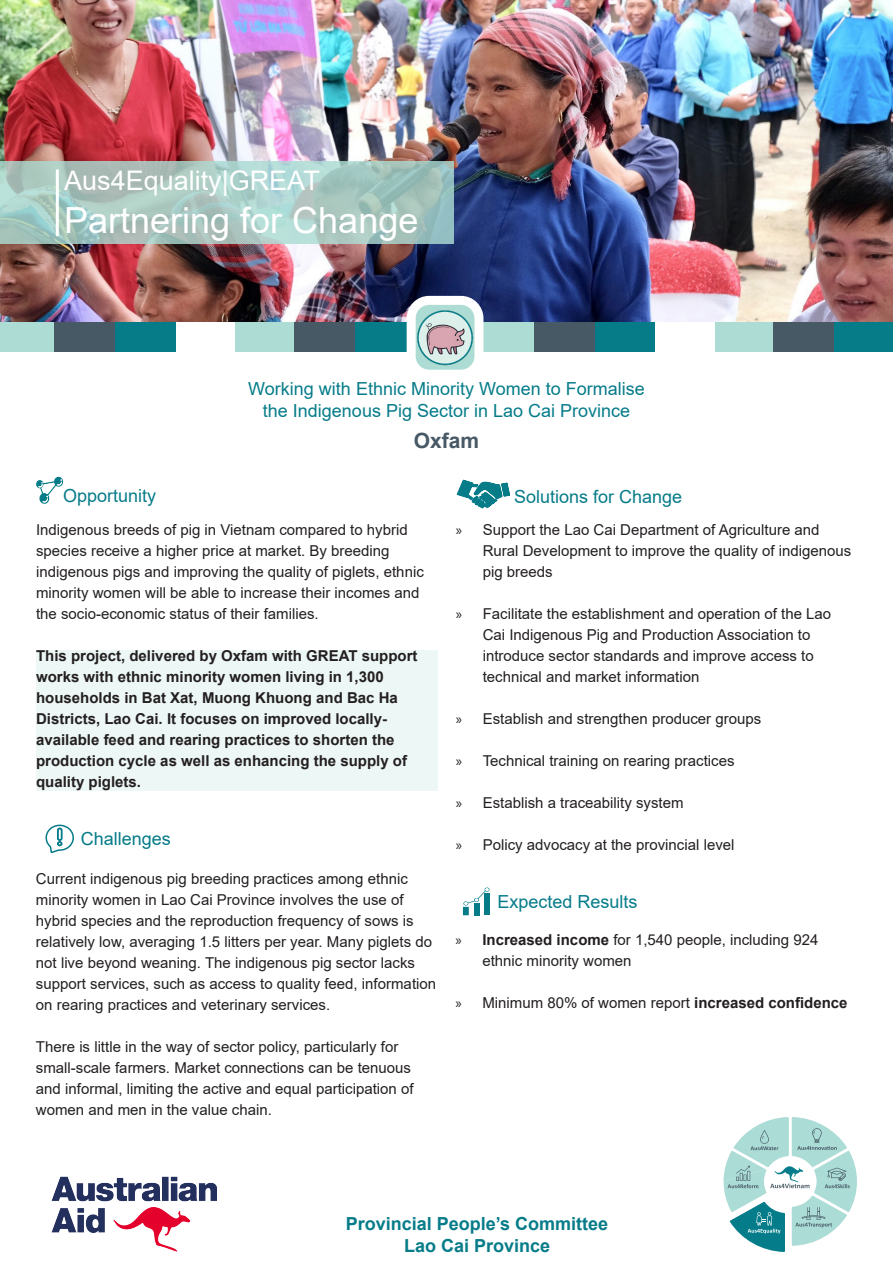
<style>
.page{position:relative;width:893px;height:1263px;background:#fff}
.page>*{position:absolute;margin:0;border:0;box-sizing:border-box;transform-origin:0 0}
.t1{font:36px "Arial";color:#fff}
.t2{font:27px "Arial";color:#fff}
.t3{font:700 21px "Arial";color:#485966}
.t4{font:18px "Arial";color:#067c89}
.t5{font:700 18px "Arial";color:#067c89}
.t6{font:15px/21px "Arial";color:#231f20}
.t7{font:700 15px/21px "Arial";color:#231f20}
.s1{font-family:"Myriad Pro"}
.s2{font-weight:700}
</style>
<div class="page">
<img style="left:0;top:0;width:893px;height:322px">
<svg style="left:0;top:161px;width:454px;height:83px;background:#a8c7c1"></svg>
<hr style="left:56px;top:169px;width:3px;height:67px;background:#fff">
<div style="left:36px;top:650px;width:401px;height:140px;background:#edf7f5"></div>
<svg style="left:45px;top:824px;width:29px;height:30px"></svg>
<svg style="left:36px;top:476px;width:27px;height:28px"></svg>
<svg style="left:456px;top:479px;width:55px;height:30px"></svg>
<svg style="left:463px;top:887px;width:27px;height:28px"></svg>
<div style="left:715px;top:322px;width:60px;height:30px;background:#acdcd3"></div>
<div style="left:0;top:322px;width:56px;height:30px;background:#acdcd3"></div>
<div style="left:115px;top:322px;width:60px;height:30px;background:#067c89"></div>
<div style="left:55px;top:322px;width:60px;height:30px;background:#485966"></div>
<div style="left:236px;top:322px;width:60px;height:30px;background:#acdcd3"></div>
<div style="left:355px;top:322px;width:60px;height:30px;background:#067c89"></div>
<div style="left:294px;top:322px;width:61px;height:30px;background:#485966"></div>
<div style="left:475px;top:322px;width:61px;height:30px;background:#acdcd3"></div>
<div style="left:594px;top:322px;width:61px;height:30px;background:#067c89"></div>
<div style="left:534px;top:322px;width:60px;height:30px;background:#485966"></div>
<div style="left:834px;top:322px;width:59px;height:30px;background:#067c89"></div>
<div style="left:773px;top:322px;width:61px;height:30px;background:#485966"></div>
<svg style="left:411px;top:300px;width:68px;height:74px"></svg>
<img style="left:417px;top:308px;width:56px;height:58px">
<div style="left:407px;top:296px;width:76px;height:83px;border:9px solid #fff;border-radius:18px"></div>
<img style="left:51px;top:1177px;width:166px;height:75px">
<svg style="left:724px;top:1117px;width:133px;height:135px"></svg>
<p class="t2" style="left:64px;top:162px;width:257px">Aus4Equality|GREAT</p>
<p class="t1" style="left:64px;top:196px;width:356px">Partnering for Change</p>
<p class="t4" style="left:63px;top:483px;width:95px">Opportunity</p>
<p class="t4" style="left:248px;top:377px;width:398px">Working with Ethnic Minority Women to Formalise</p>
<p class="t4" style="left:263px;top:398px;width:369px">the Indigenous Pig Sector in Lao Cai Province</p>
<p class="t3" style="left:414px;top:425px;width:67px">Oxfam</p>
<p class="t4" style="left:514px;top:484px;width:170px">Solutions for Change</p>
<p class="t6" style="left:36px;top:519px;width:389px">Indigenous breeds of pig in Vietnam compared to hybrid species receive a higher price at market. By breeding indigenous pigs and improving the quality of piglets, ethnic minority women will be able to increase their incomes and the socio-economic status of their families.</p>
<p class="t7" style="left:36px;top:646px;width:383px">This project, delivered by Oxfam with GREAT support works with ethnic minority women living in 1,300 households in Bat Xat, Muong Khuong and Bac Ha Districts, Lao Cai. It focuses on improved locally&shy;available feed and rearing practices to shorten the production cycle as well as enhancing the supply of quality piglets.</p>
<p class="t4" style="left:81px;top:827px;width:92px">Challenges</p>
<p class="t6" style="left:36px;top:868px;width:402px">Current indigenous pig breeding practices among ethnic minority women in Lao Cai Province involves the use of hybrid species and the reproduction frequency of sows is relatively low, averaging 1.5 litters per year. Many piglets do not live beyond weaning. The indigenous pig sector lacks support services, such as access to quality feed, information on rearing practices and veterinary services.</p>
<p class="t6" style="left:36px;top:1036px;width:379px">There is little in the way of sector policy, particularly for small-scale farmers. Market connections can be tenuous and informal, limiting the active and equal participation of women and men in the value chain.</p>
<p class="t6" style="left:483px;top:519px;width:370px;text-indent:-27px"><span class="s1">»</span> Support the Lao Cai Department of Agriculture and<br>Rural Development to improve the quality of indigenous pig breeds</p>
<p class="t6" style="left:483px;top:603px;width:350px;text-indent:-27px"><span class="s1">»</span> Facilitate the establishment and operation of the Lao Cai Indigenous Pig and Production Association to introduce sector standards and improve access to technical and market information</p>
<p class="t6" style="left:456px;top:708px;width:307px"><span class="s1">»</span> Establish and strengthen producer groups</p>
<p class="t6" style="left:456px;top:750px;width:280px"><span class="s1">»</span> Technical training on rearing practices</p>
<p class="t6" style="left:456px;top:792px;width:229px"><span class="s1">»</span> Establish a traceability system</p>
<p class="t6" style="left:456px;top:834px;width:280px"><span class="s1">»</span> Policy advocacy at the provincial level</p>
<p class="t4" style="left:497px;top:889px;width:142px">Expected Results</p>
<p class="t6" style="left:482px;top:929px;width:338px;text-indent:-27px"><span class="s1">»</span> <span class="s2">Increased income</span> for 1,540 people, including 924 ethnic minority women</p>
<p class="t6" style="left:455px;top:992px;width:394px"><span class="s1">»</span> Minimum 80% of women report <span class="s2">increased confidence</span></p>
<p class="t5" style="left:346px;top:1211px;width:264px">Provincial People’s Committee</p>
<p class="t5" style="left:404px;top:1233px;width:148px">Lao Cai Province</p>
</div>
